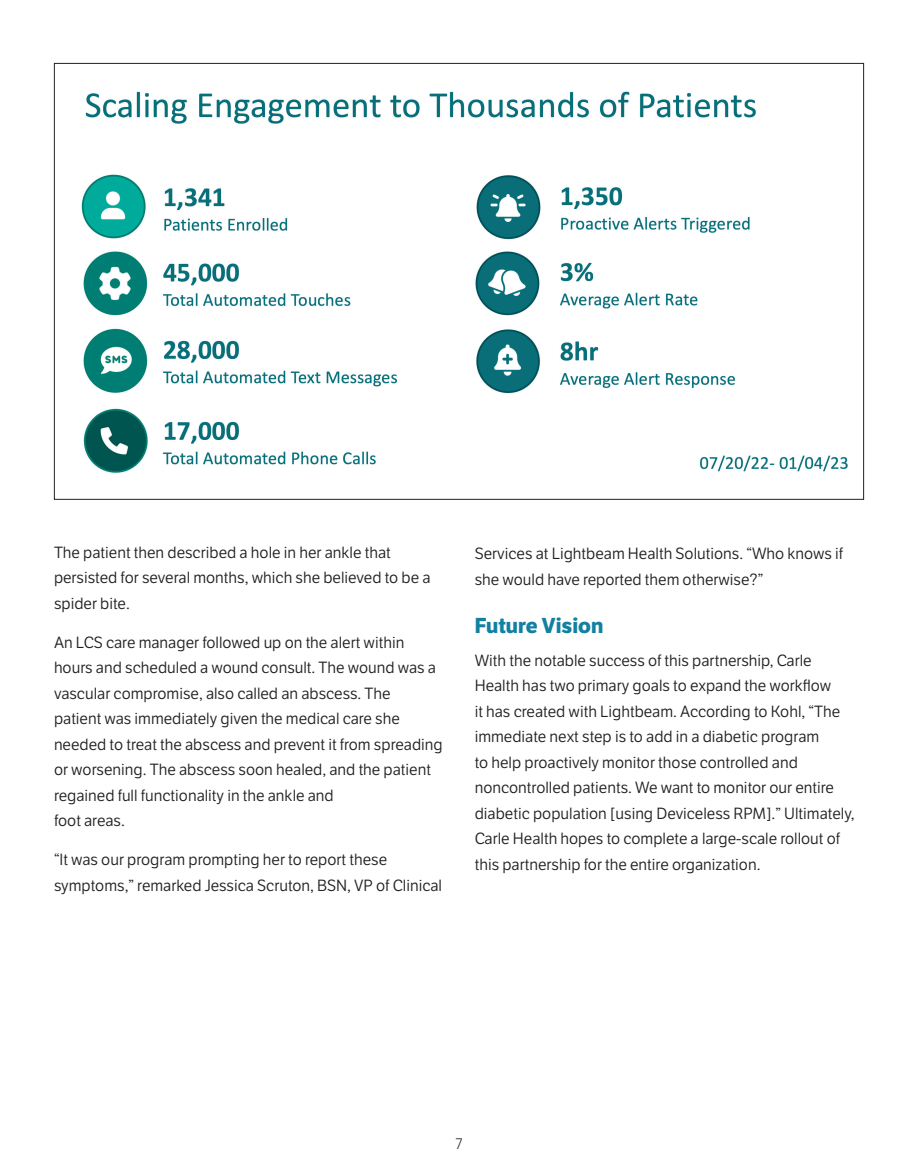
<style>
.page{position:relative;width:918px;height:1175px;background:#fff}
.page>*{position:absolute;margin:0;border:0;box-sizing:border-box;transform-origin:0 0}
.subheads{font:700 21px "LFT Etica";color:#1380a1}
.Body_text_10_5_Etica{font:15.75px/25.5px "LFT Etica";color:#231f20}
.t1{font:300 15px "LFT Etica";color:#231f20}
</style>
<div class="page">
<img style="left:81px;top:91px;width:767px;height:382px">
<p class="Body_text_10_5_Etica" style="left:54px;top:540px;width:378px">The patient then described a hole in her ankle that persisted for several months, which she believed to be a spider bite.</p>
<p class="Body_text_10_5_Etica" style="left:54px;top:630px;width:390px">An LCS care manager followed up on the alert within hours and scheduled a wound consult. The wound was a vascular compromise, also called an abscess. The<br>patient was immediately given the medical care she needed to treat the abscess and prevent it from spreading or worsening. The abscess soon healed, and the patient regained full functionality in the ankle and<br>foot areas.</p>
<p class="Body_text_10_5_Etica" style="left:54px;top:847px;width:390px">“It was our program prompting her to report these symptoms,” remarked Jessica Scruton, BSN, VP of Clinical</p>
<p class="Body_text_10_5_Etica" style="left:475px;top:541px;width:370px">Services at Lightbeam Health Solutions. “Who knows if she would have reported them otherwise?”</p>
<p class="subheads" style="left:475px;top:612px;width:130px">Future Vision</p>
<p class="Body_text_10_5_Etica" style="left:475px;top:648px;width:381px">With the notable success of this partnership, Carle Health has two primary goals to expand the workflow<br>it has created with Lightbeam. According to Kohl, “The immediate next step is to add in a diabetic program<br>to help proactively monitor those controlled and noncontrolled patients. We want to monitor our entire diabetic population [using Deviceless RPM].” Ultimately, Carle Health hopes to complete a large-scale rollout of this partnership for the entire organization.</p>
<p class="t1" style="left:456px;top:1135px;width:8px">7</p>
</div>
